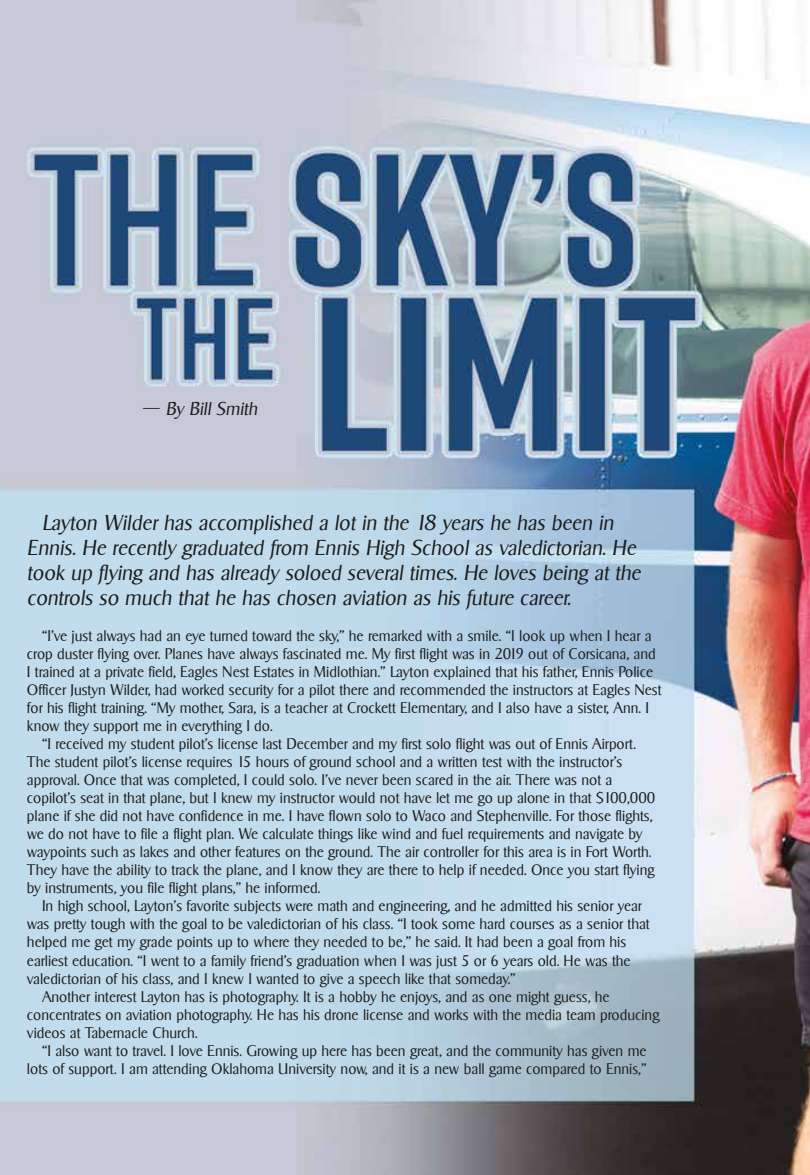
<style>
.page{position:relative;width:810px;height:1175px;background:#fff}
.page>*{position:absolute;margin:0;border:0;box-sizing:border-box;transform-origin:0 0}
.t1{font:italic 300 21px/25.2px "Sigvar Serial";color:#1d1d1b}
.t2{font:italic 300 18px "Sigvar Serial";color:#1d1d1b}
.t3{font:300 15px "Sigvar Serial";color:#1d1d1b}
</style>
<div class="page">
<img style="left:0;top:0;width:810px;height:1174px">
<p class="t2" style="left:143px;top:398px;width:116px">— By Bill Smith</p>
<p class="t1" style="left:27px;top:510px;width:615px;text-indent:15px">Layton Wilder has accomplished a lot in the 18 years he has been in Ennis. He recently graduated from Ennis High School as valedictorian. He took up flying and has already soloed several times. He loves being at the controls so much that he has chosen aviation as his future career.</p>
<p class="t3" style="left:42px;top:627px;width:611px">“I’ve just always had an eye turned toward the sky,” he remarked with a smile. “I look up when I hear a</p>
<p class="t3" style="left:27px;top:645px;width:630px">crop duster flying over. Planes have always fascinated me. My first flight was in 2019 out of Corsicana, and</p>
<p class="t3" style="left:27px;top:663px;width:628px">I trained at a private field, Eagles Nest Estates in Midlothian.” Layton explained that his father, Ennis Police</p>
<p class="t3" style="left:27px;top:681px;width:636px">Officer Justyn Wilder, had worked security for a pilot there and recommended the instructors at Eagles Nest</p>
<p class="t3" style="left:27px;top:699px;width:624px">for his flight training. “My mother, Sara, is a teacher at Crockett Elementary, and I also have a sister, Ann. I</p>
<p class="t3" style="left:27px;top:717px;width:247px">know they support me in everything I do.</p>
<p class="t3" style="left:42px;top:735px;width:596px">“I received my student pilot’s license last December and my first solo flight was out of Ennis Airport.</p>
<p class="t3" style="left:27px;top:753px;width:597px">The student pilot’s license requires 15 hours of ground school and a written test with the instructor’s</p>
<p class="t3" style="left:27px;top:771px;width:587px">approval. Once that was completed, I could solo. I’ve never been scared in the air. There was not a</p>
<p class="t3" style="left:27px;top:789px;width:630px">copilot’s seat in that plane, but I knew my instructor would not have let me go up alone in that $100,000</p>
<p class="t3" style="left:27px;top:807px;width:627px">plane if she did not have confidence in me. I have flown solo to Waco and Stephenville. For those flights,</p>
<p class="t3" style="left:27px;top:825px;width:617px">we do not have to file a flight plan. We calculate things like wind and fuel requirements and navigate by</p>
<p class="t3" style="left:27px;top:843px;width:626px">waypoints such as lakes and other features on the ground. The air controller for this area is in Fort Worth.</p>
<p class="t3" style="left:27px;top:861px;width:629px">They have the ability to track the plane, and I know they are there to help if needed. Once you start flying</p>
<p class="t3" style="left:27px;top:879px;width:295px">by instruments, you file flight plans,” he informed.</p>
<p class="t3" style="left:42px;top:897px;width:601px">In high school, Layton’s favorite subjects were math and engineering, and he admitted his senior year</p>
<p class="t3" style="left:27px;top:915px;width:624px">was pretty tough with the goal to be valedictorian of his class. “I took some hard courses as a senior that</p>
<p class="t3" style="left:27px;top:933px;width:601px">helped me get my grade points up to where they needed to be,” he said. It had been a goal from his</p>
<p class="t3" style="left:27px;top:951px;width:605px">earliest education. “I went to a family friend’s graduation when I was just 5 or 6 years old. He was the</p>
<p class="t3" style="left:27px;top:969px;width:490px">valedictorian of his class, and I knew I wanted to give a speech like that someday.”</p>
<p class="t3" style="left:42px;top:987px;width:569px">Another interest Layton has is photography. It is a hobby he enjoys, and as one might guess, he</p>
<p class="t3" style="left:27px;top:1005px;width:634px">concentrates on aviation photography. He has his drone license and works with the media team producing</p>
<p class="t3" style="left:27px;top:1023px;width:172px">videos at Tabernacle Church.</p>
<p class="t3" style="left:42px;top:1041px;width:606px">“I also want to travel. I love Ennis. Growing up here has been great, and the community has given me</p>
<p class="t3" style="left:27px;top:1059px;width:621px">lots of support. I am attending Oklahoma University now, and it is a new ball game compared to Ennis,”</p>
</div>
